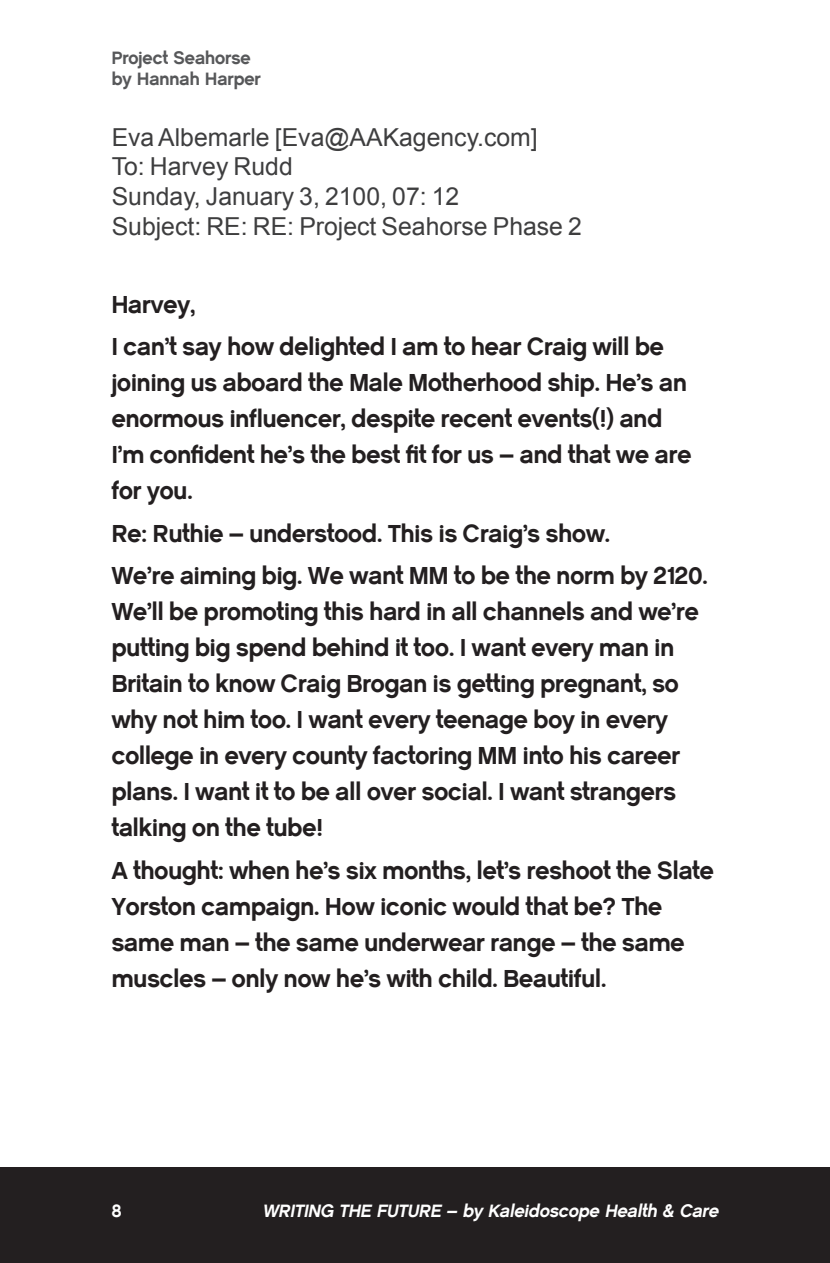
<style>
.page{position:relative;width:830px;height:1263px;background:#fff}
.page>*{position:absolute;margin:0;border:0;box-sizing:border-box;transform-origin:0 0}
.P_no_indent{font:500 24.75px/36px "CM Sans Serif";color:#231f20}
.P_no_indent_email{font:24.75px "Arial";color:#3e3e3f}
.t1{font:italic 500 18px "CM Sans Serif";color:#fff}
.t2{font:500 18px/20.2px "CM Sans Serif";color:#57585a}
.t3{font:500 18px "CM Sans Serif";color:#fff}
</style>
<div class="page">
<div style="left:0;top:1167px;width:829px;height:96px;background:#231f20"></div>
<p class="t2" style="left:112px;top:48px;width:150px">Project Seahorse by Hannah Harper</p>
<p class="P_no_indent_email" style="left:112px;top:121px;width:427px">Eva Albemarle [Eva@AAKagency.com]</p>
<p class="P_no_indent_email" style="left:112px;top:150px;width:182px">To: Harvey Rudd</p>
<p class="P_no_indent_email" style="left:112px;top:180px;width:349px">Sunday, January 3, 2100, 07: 12</p>
<p class="P_no_indent_email" style="left:112px;top:210px;width:471px">Subject: RE: RE: Project Seahorse Phase 2</p>
<p class="P_no_indent" style="left:112px;top:286px;width:85px">Harvey,</p>
<p class="P_no_indent" style="left:112px;top:329px;width:581px">I can’t say how delighted I am to hear Craig will be joining us aboard the Male Motherhood ship. He’s an enormous influencer, despite recent events(!) and I’m confident he’s the best fit for us – and that we are for you.</p>
<p class="P_no_indent" style="left:112px;top:515px;width:499px">Re: Ruthie – understood. This is Craig’s show.</p>
<p class="P_no_indent" style="left:112px;top:557px;width:597px">We’re aiming big. We want MM to be the norm by 2120.<br>We’ll be promoting this hard in all channels and we’re putting big spend behind it too. I want every man in Britain to know Craig Brogan is getting pregnant, so why not him too. I want every teenage boy in every college in every county factoring MM into his career plans. I want it to be all over social. I want strangers talking on the tube!</p>
<p class="P_no_indent" style="left:112px;top:852px;width:603px">A thought: when he’s six months, let’s reshoot the Slate Yorston campaign. How iconic would that be? The same man – the same underwear range – the same muscles – only now he’s with child. Beautiful.</p>
<p class="t3" style="left:112px;top:1200px;width:11px">8</p>
<p class="t1" style="left:262px;top:1200px;width:461px">WRITING THE FUTURE – by Kaleidoscope Health &amp; Care</p>
</div>
